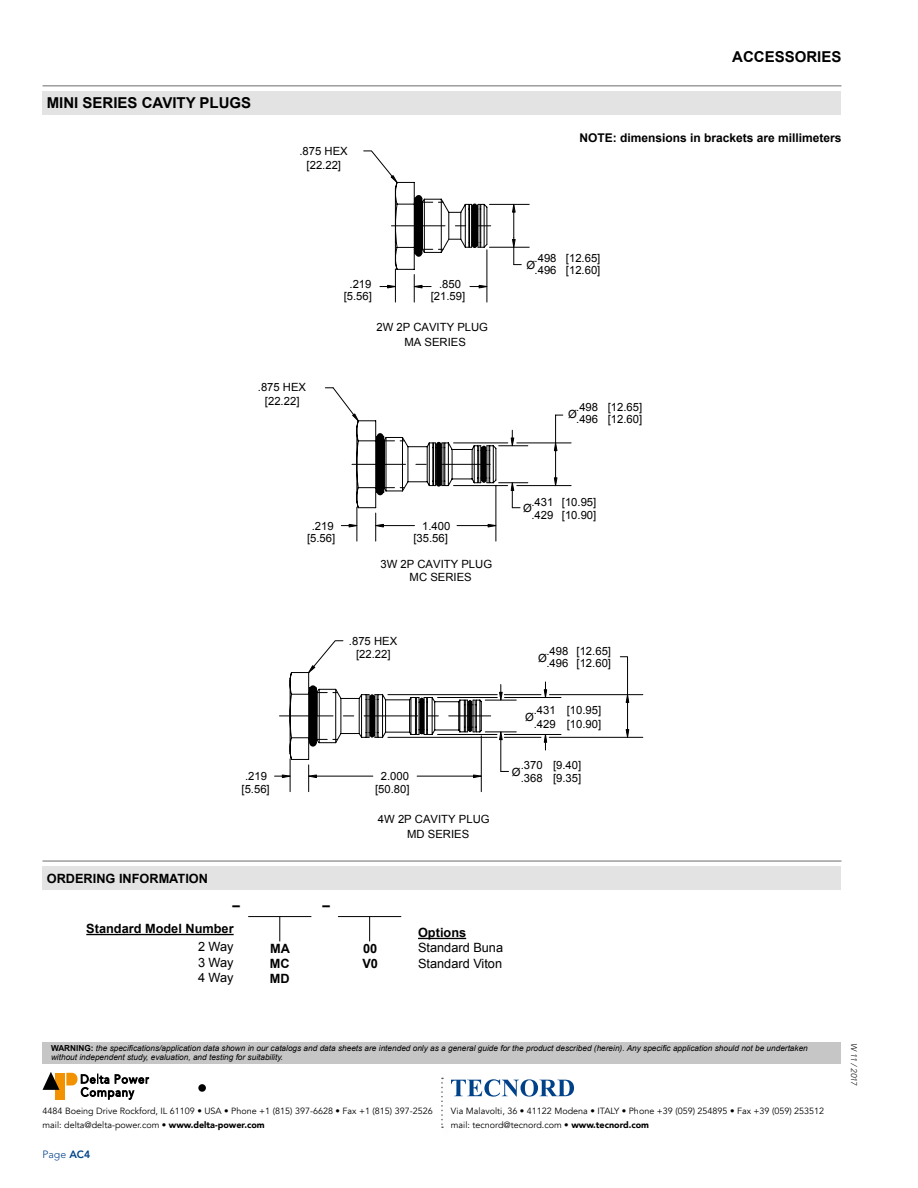
<style>
.page{position:relative;width:918px;height:1188px;background:#fff}
.page>*{position:absolute;margin:0;border:0;box-sizing:border-box;transform-origin:0 0}
.t1{font:700 15px "Arial";color:#000}
.t2{font:700 13.5px "Arial";color:#000}
.t3{font:700 12.75px/15.3px "Arial";color:#000;text-align:justify}
.t4{font:12.75px/15.3px "Arial";color:#000;text-align:justify}
.t5{font:700 12px "Arial";color:#000}
.t6{font:11.25px/12.9px "Arial";color:#000;text-align:center}
.t7{font:300 10.5px "Avenir LT Std";color:#004289}
.t8{font:9px/13.5px "Avenir";color:#000}
.t9{font:italic 8.25px/9.9px "Arial";color:#000}
.t10{font:italic 300 8.25px "Avenir LT Std";color:#000}
.s1{font-weight:700;font-style:normal}
.s2{font-weight:900}
.s3{font-weight:800}
</style>
<div class="page">
<svg style="left:456px;top:1079px;width:118px;height:18px"></svg>
<svg style="left:441px;top:1078px;width:2px;height:50px"></svg>
<div style="left:43px;top:1043px;width:798px;height:21px;background:#c6c6c6"></div>
<div style="left:55px;top:1073px;width:10px;height:26px;background:#f39200"></div>
<svg style="left:43px;top:1072px;width:16px;height:18px"></svg>
<svg style="left:66px;top:1073px;width:84px;height:27px"></svg>
<div style="left:43px;top:91px;width:798px;height:23px;background:#e3e3e3"></div>
<hr style="left:43px;top:85px;width:798px;height:2px;background:#9d9d9c">
<hr style="left:489px;top:204px;width:40px;height:1px;background:#000">
<hr style="left:489px;top:247px;width:40px;height:1px;background:#000">
<hr style="left:517px;top:485px;width:54px;height:1px;background:#000">
<hr style="left:517px;top:442px;width:54px;height:1px;background:#000">
<svg style="left:554px;top:415px;width:9px;height:72px"></svg>
<hr style="left:549px;top:694px;width:94px;height:1px;background:#000">
<hr style="left:505px;top:697px;width:56px;height:1px;background:#000">
<svg style="left:544px;top:682px;width:3px;height:15px"></svg>
<hr style="left:504px;top:694px;width:37px;height:1px;background:#000">
<hr style="left:485px;top:700px;width:31px;height:1px;background:#000">
<svg style="left:499px;top:685px;width:3px;height:16px"></svg>
<hr style="left:549px;top:737px;width:94px;height:1px;background:#000">
<hr style="left:504px;top:734px;width:57px;height:1px;background:#000">
<hr style="left:500px;top:740px;width:1px;height:31px;background:#000">
<hr style="left:504px;top:737px;width:37px;height:1px;background:#000">
<hr style="left:485px;top:731px;width:31px;height:1px;background:#000">
<svg style="left:499px;top:731px;width:3px;height:9px"></svg>
<svg style="left:544px;top:735px;width:3px;height:15px"></svg>
<svg style="left:619px;top:656px;width:10px;height:82px"></svg>
<svg style="left:363px;top:150px;width:165px;height:359px"></svg>
<svg style="left:442px;top:442px;width:55px;height:296px"></svg>
<svg style="left:275px;top:640px;width:216px;height:152px"></svg>
<svg style="left:318px;top:198px;width:124px;height:546px"></svg>
<hr style="left:86px;top:934px;width:148px;height:1px;background:#000">
<hr style="left:248px;top:916px;width:63px;height:1px;background:#000">
<svg style="left:279px;top:917px;width:1px;height:24px"></svg>
<hr style="left:418px;top:938px;width:48px;height:1px;background:#000">
<hr style="left:338px;top:916px;width:63px;height:1px;background:#000">
<svg style="left:369px;top:917px;width:1px;height:24px"></svg>
<div style="left:43px;top:866px;width:798px;height:24px;background:#e3e3e3"></div>
<hr style="left:43px;top:860px;width:798px;height:2px;background:#9d9d9c">
<div style="left:198px;top:1084px;width:8px;height:8px;background:#000;border-radius:50%"></div>
<h1 class="t1" style="left:47px;top:93px;width:206px">MINI SERIES CAVITY PLUGS</h1>
<p class="t6" style="left:299px;top:145px;width:50px;line-height:13.5px">.875 HEX [22.22]</p>
<h1 class="t1" style="left:732px;top:47px;width:111px">ACCESSORIES</h1>
<p class="t5" style="left:579px;top:130px;width:264px">NOTE: dimensions in brackets are millimeters</p>
<p class="t6" style="left:258px;top:381px;width:50px">.875 HEX</p>
<p class="t6" style="left:265px;top:394px;width:36px">[22.22]</p>
<p class="t6" style="left:350px;top:278px;width:23px">.219</p>
<p class="t6" style="left:344px;top:290px;width:30px">[5.56]</p>
<p class="t6" style="left:439px;top:278px;width:23px">.850</p>
<p class="t6" style="left:431px;top:290px;width:36px">[21.59]</p>
<p class="t6" style="left:376px;top:321px;width:113px">2W 2P CAVITY PLUG</p>
<p class="t6" style="left:404px;top:336px;width:63px">MA SERIES</p>
<p class="t6" style="left:535px;top:251px;width:23px">.498</p>
<p class="t6" style="left:527px;top:259px;width:10px">Ø</p>
<p class="t6" style="left:535px;top:264px;width:23px">.496</p>
<p class="t6" style="left:566px;top:251px;width:36px">[12.65]</p>
<p class="t6" style="left:566px;top:264px;width:36px">[12.60]</p>
<p class="t6" style="left:576px;top:401px;width:23px">.498</p>
<p class="t6" style="left:568px;top:407px;width:10px">Ø</p>
<p class="t6" style="left:576px;top:413px;width:23px">.496</p>
<p class="t6" style="left:608px;top:401px;width:36px">[12.65]</p>
<p class="t6" style="left:608px;top:413px;width:36px">[12.60]</p>
<p class="t6" style="left:312px;top:519px;width:23px">.219</p>
<p class="t6" style="left:307px;top:531px;width:30px">[5.56]</p>
<p class="t6" style="left:413px;top:520px;width:38px;line-height:12px;text-align:right">1.400 [35.56]</p>
<p class="t6" style="left:380px;top:557px;width:113px">3W 2P CAVITY PLUG</p>
<p class="t6" style="left:410px;top:571px;width:64px">MC SERIES</p>
<p class="t6" style="left:349px;top:634px;width:50px">.875 HEX</p>
<p class="t6" style="left:356px;top:648px;width:36px">[22.22]</p>
<p class="t6" style="left:531px;top:495px;width:23px">.431</p>
<p class="t6" style="left:523px;top:502px;width:10px">Ø</p>
<p class="t6" style="left:531px;top:509px;width:23px">.429</p>
<p class="t6" style="left:562px;top:495px;width:36px">[10.95]</p>
<p class="t6" style="left:562px;top:509px;width:36px">[10.90]</p>
<p class="t6" style="left:546px;top:645px;width:23px">.498</p>
<p class="t6" style="left:538px;top:652px;width:10px">Ø</p>
<p class="t6" style="left:546px;top:657px;width:23px">.496</p>
<p class="t6" style="left:577px;top:645px;width:36px">[12.65]</p>
<p class="t6" style="left:577px;top:657px;width:36px">[12.60]</p>
<p class="t6" style="left:567px;top:704px;width:36px">[10.95]</p>
<p class="t6" style="left:534px;top:704px;width:23px">.431</p>
<p class="t6" style="left:525px;top:710px;width:10px">Ø</p>
<p class="t6" style="left:534px;top:718px;width:69px">.429 [10.90]</p>
<p class="t6" style="left:245px;top:770px;width:23px">.219</p>
<p class="t6" style="left:512px;top:766px;width:10px">Ø</p>
<p class="t6" style="left:521px;top:759px;width:23px;text-align:left">.370 .368</p>
<p class="t6" style="left:553px;top:759px;width:30px;text-align:left">[9.40] [9.35]</p>
<p class="t6" style="left:375px;top:770px;width:36px">2.000 [50.80]</p>
<p class="t6" style="left:378px;top:813px;width:113px">4W 2P CAVITY PLUG</p>
<p class="t6" style="left:242px;top:783px;width:30px">[5.56]</p>
<p class="t3" style="left:47px;top:871px;width:163px">ORDERING INFORMATION</p>
<p class="t2" style="left:233px;top:896px;width:9px">–</p>
<p class="t2" style="left:323px;top:896px;width:9px">–</p>
<p class="t3" style="left:270px;top:941px;width:22px">MA MC MD</p>
<p class="t3" style="left:86px;top:921px;width:149px">Standard Model Number</p>
<p class="t4" style="left:198px;top:939px;width:37px">2 Way 3 Way 4 Way</p>
<p class="t6" style="left:407px;top:827px;width:64px">MD SERIES</p>
<p class="t3" style="left:362px;top:941px;width:17px">00<br>V0</p>
<p class="t3" style="left:418px;top:925px;width:50px">Options</p>
<p class="t4" style="left:418px;top:940px;width:87px">Standard Buna<br>Standard Viton</p>
<p class="t9" style="left:51px;top:1043px;width:758px"><span class="s1">WARNING:</span> the specifications/application data shown in our catalogs and data sheets are intended only as a general guide for the product described (herein). Any specific application should not be undertaken without independent study, evaluation, and testing for suitability.</p>
<p class="t8" style="left:43px;top:1104px;width:392px">4484 Boeing Drive Rockford, IL 61109 • USA • Phone +1 (815) 397-6628 • Fax +1 (815) 397-2526 mail: delta@delta-power.com • <span class="s2">www.delta-power.com</span></p>
<p class="t7" style="left:43px;top:1148px;width:49px">Page <span class="s3">AC4</span></p>
<p class="t8" style="left:451px;top:1104px;width:375px">Via Malavolti, 36 • 41122 Modena • ITALY • Phone +39 (059) 254895 • Fax +39 (059) 253512 mail: tecnord@tecnord.com • <span class="s2">www.tecnord.com</span></p>
<p class="t10" style="left:859px;top:1043px;width:45px;rotate:90deg">W 11 / 2017</p>
</div>
